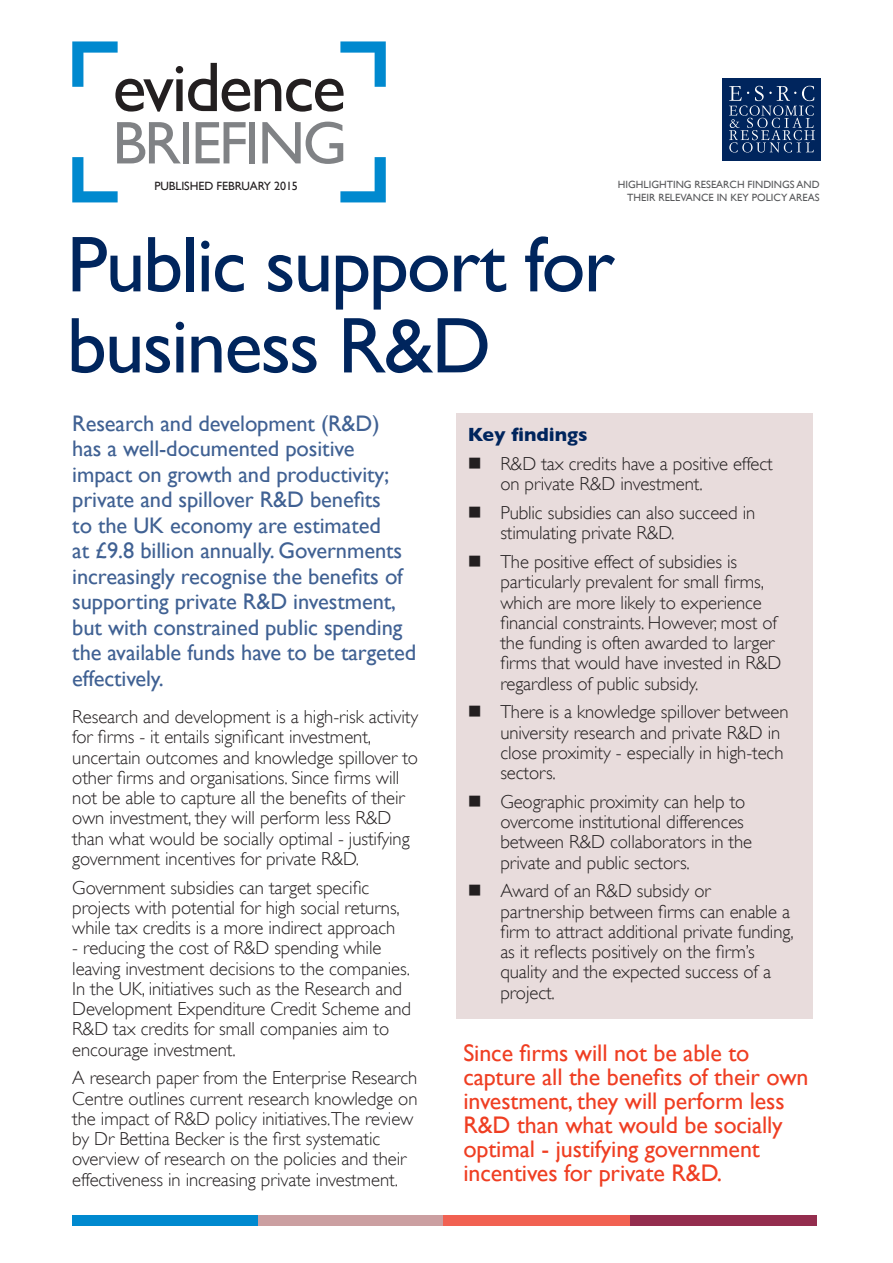
<style>
.page{position:relative;width:893px;height:1263px;background:#fff}
.page>*{position:absolute;margin:0;border:0;box-sizing:border-box;transform-origin:0 0}
.Headline{font:79.5px/81px "Gill Sans";letter-spacing:-.025em;color:#00255d}
.t1{font:70.65px "Gill Sans";letter-spacing:-.03em;color:#231f20}
.t2{font:60.6px "Gill Sans";letter-spacing:-.04em;color:#808285}
.pull_out_text{font:24px/24px "Gill Sans";letter-spacing:-.005em;color:#ef3e22}
.Intro_paragraph{font:22.5px/25.5px "Gill Sans";letter-spacing:-.005em;color:#406193}
.sub_head{font:700 19.5px "Gill Sans";color:#00255d}
.body_text{font:300 18.75px/20.2px "Gill Sans";letter-spacing:-.005em;color:#231f20}
.Bullet_point_text{font:300 18.75px/20.2px "Gill Sans";letter-spacing:-.005em;color:#231f20}
.pull_out_text-2{font:12px "Gill Sans";letter-spacing:-.005em;color:#231f20}
.t3{font:10.5px/12.8px "Gill Sans";color:#57585a;text-align:right}
</style>
<div class="page">
<div style="left:72px;top:1215px;width:186px;height:11px;background:#0089cf"></div>
<div style="left:258px;top:1215px;width:186px;height:11px;background:#cb9fa1"></div>
<div style="left:444px;top:1215px;width:186px;height:11px;background:#f16152"></div>
<div style="left:630px;top:1215px;width:186px;height:11px;background:#942d4e"></div>
<div style="left:456px;top:413px;width:357px;height:605px;background:#e8dcdc"></div>
<svg style="left:72px;top:41px;width:46px;height:46px"></svg>
<svg style="left:72px;top:157px;width:46px;height:45px"></svg>
<svg style="left:340px;top:41px;width:46px;height:46px"></svg>
<svg style="left:340px;top:157px;width:46px;height:45px"></svg>
<div style="left:722px;top:78px;width:99px;height:82px;background:#00255d"></div>
<svg style="left:729px;top:86px;width:86px;height:67px"></svg>
<p class="t1" style="left:113px;top:46px;width:235px">evidence</p>
<p class="t2" style="left:113px;top:107px;width:236px">BRIEFING</p>
<p class="pull_out_text-2" style="left:154px;top:179px;width:145px">PUBLISHED FEBRUARY 2015</p>
<p class="t3" style="left:618px;top:178px;width:203px">HIGHLIGHTING RESEARCH FINDINGS AND<br>THEIR RELEVANCE IN KEY POLICY AREAS</p>
<p class="Headline" style="left:67px;top:223px;width:549px">Public support for business R&amp;D</p>
<p class="Intro_paragraph" style="left:72px;top:410px;width:346px">Research and development (R&amp;D)<br>has a well-documented positive impact on growth and productivity; private and spillover R&amp;D benefits<br>to the UK economy are estimated<br>at £9.8 billion annually. Governments increasingly recognise the benefits of supporting private R&amp;D investment, but with constrained public spending the available funds have to be targeted effectively.</p>
<p class="body_text" style="left:72px;top:707px;width:347px">Research and development is a high-risk activity for firms - it entails significant investment, uncertain outcomes and knowledge spillover to other firms and organisations. Since firms will not be able to capture all the benefits of their own investment, they will perform less R&amp;D than what would be socially optimal - justifying government incentives for private R&amp;D.</p>
<p class="body_text" style="left:72px;top:877px;width:329px">Government subsidies can target specific projects with potential for high social returns, while tax credits is a more indirect approach</p>
<p class="body_text" style="left:72px;top:938px;width:340px">- reducing the cost of R&amp;D spending while leaving investment decisions to the companies.<br>In the UK, initiatives such as the Research and Development Expenditure Credit Scheme and R&amp;D tax credits for small companies aim to encourage investment.</p>
<p class="body_text" style="left:72px;top:1068px;width:347px">A research paper from the Enterprise Research Centre outlines current research knowledge on the impact of R&amp;D policy initiatives.The review by Dr Bettina Becker is the first systematic overview of research on the policies and their effectiveness in increasing private investment.</p>
<p class="sub_head" style="left:468px;top:423px;width:121px">Key findings</p>
<p class="Bullet_point_text" style="left:500px;top:454px;width:274px;text-indent:-33px">■ R&amp;D tax credits have a positive effect on private R&amp;D investment.</p>
<p class="Bullet_point_text" style="left:500px;top:503px;width:256px;text-indent:-33px">■ Public subsidies can also succeed in stimulating private R&amp;D.</p>
<p class="Bullet_point_text" style="left:500px;top:552px;width:283px;text-indent:-33px">■ The positive effect of subsidies is particularly prevalent for small firms, which are more likely to experience financial constraints. However, most of the funding is often awarded to larger firms that would have invested in R&amp;D regardless of public subsidy.</p>
<p class="Bullet_point_text" style="left:500px;top:702px;width:290px;text-indent:-33px">■ There is a knowledge spillover between university research and private R&amp;D in close proximity - especially in high-tech sectors.</p>
<p class="Bullet_point_text" style="left:500px;top:791px;width:253px;text-indent:-33px">■ Geographic proximity can help to overcome institutional differences between R&amp;D collaborators in the private and public sectors.</p>
<p class="Bullet_point_text" style="left:500px;top:881px;width:295px;text-indent:-33px">■ Award of an R&amp;D subsidy or partnership between firms can enable a firm to attract additional private funding, as it reflects positively on the firm’s quality and the expected success of a project.</p>
<p class="pull_out_text" style="left:463px;top:1041px;width:347px">Since firms will not be able to capture all the benefits of their own investment, they will perform less<br>R&amp;D than what would be socially optimal - justifying government incentives for private R&amp;D.</p>
</div>
